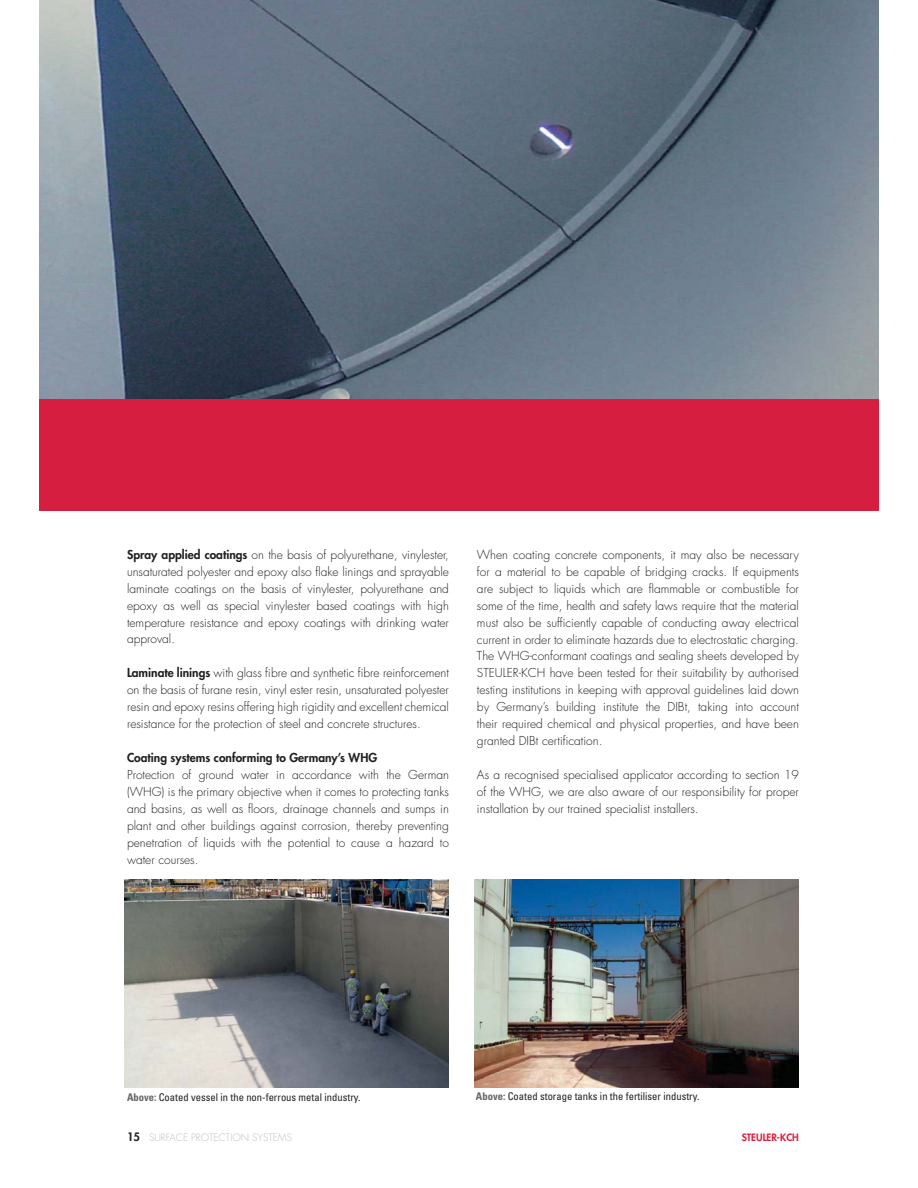
<style>
.page{position:relative;width:918px;height:1188px;background:#fff}
.page>*{position:absolute;margin:0;border:0;box-sizing:border-box;transform-origin:0 0}
.t1{font:300 12px/17px "Futura";color:#231f20;text-align:justify}
.t2{font:800 12px "Futura";color:#231f20}
.t3{font:condensed 10.65px "Univers";color:#231f20}
.t4{font:300 9.9px "Futura";color:#bcbdc0}
.t5{font:800 9.9px "Futura";color:#da203d}
.s1{font-weight:800}
.s2{font-weight:700;color:#636567}
.s3{font-weight:800;font-size:11.25px;color:#231f20}
</style>
<div class="page">
<img style="left:39px;top:0;width:840px;height:396px">
<svg style="left:39px;top:396px;width:840px;height:3px;background:#6d7a88"></svg>
<div style="left:39px;top:399px;width:840px;height:112px;background:#d61e40"></div>
<img style="left:475px;top:880px;width:324px;height:208px">
<img style="left:125px;top:880px;width:324px;height:208px">
<p class="t1" style="left:127px;top:547px;width:323px"><span class="s1">Spray applied coatings</span> on the basis of polyurethane, vinylester, unsaturated polyester and epoxy also flake linings and sprayable laminate coatings on the basis of vinylester, polyurethane and epoxy as well as special vinylester based coatings with high temperature resistance and epoxy coatings with drinking water approval.</p>
<p class="t1" style="left:127px;top:666px;width:323px"><span class="s1">Laminate linings</span> with glass fibre and synthetic fibre reinforcement on the basis of furane resin, vinyl ester resin, unsaturated polyester resin and epoxy resins offering high rigidity and excellent chemical resistance for the protection of steel and concrete structures.</p>
<p class="t2" style="left:127px;top:752px;width:252px">Coating systems conforming to Germany’s WHG</p>
<p class="t1" style="left:127px;top:767px;width:324px">Protection of ground water in accordance with the German (WHG) is the primary objective when it comes to protecting tanks and basins, as well as floors, drainage channels and sumps in plant and other buildings against corrosion, thereby preventing penetration of liquids with the potential to cause a hazard to water courses.</p>
<p class="t1" style="left:477px;top:547px;width:323px">When coating concrete components, it may also be necessary for a material to be capable of bridging cracks. If equipments are subject to liquids which are flammable or combustible for some of the time, health and safety laws require that the material must also be sufficiently capable of conducting away electrical current in order to eliminate hazards due to electrostatic charging.<br>The WHG-conformant coatings and sealing sheets developed by STEULER-KCH have been tested for their suitability by authorised testing institutions in keeping with approval guidelines laid down by Germany’s building institute the DIBt, taking into account their required chemical and physical properties, and have been granted DIBt certification.</p>
<p class="t1" style="left:477px;top:767px;width:323px">As a recognised specialised applicator according to section 19 of the WHG, we are also aware of our responsibility for proper installation by our trained specialist installers.</p>
<p class="t3" style="left:127px;top:1093px;width:235px"><span class="s2">Above:</span> Coated vessel in the non-ferrous metal industry.</p>
<p class="t3" style="left:476px;top:1093px;width:225px"><span class="s2">Above:</span> Coated storage tanks in the fertiliser industry.</p>
<p class="t4" style="left:127px;top:1133px;width:167px"><span class="s3">15</span> SURFACE PROTECTION SYSTEMS</p>
<p class="t5" style="left:742px;top:1133px;width:59px">STEULER-KCH</p>
</div>
